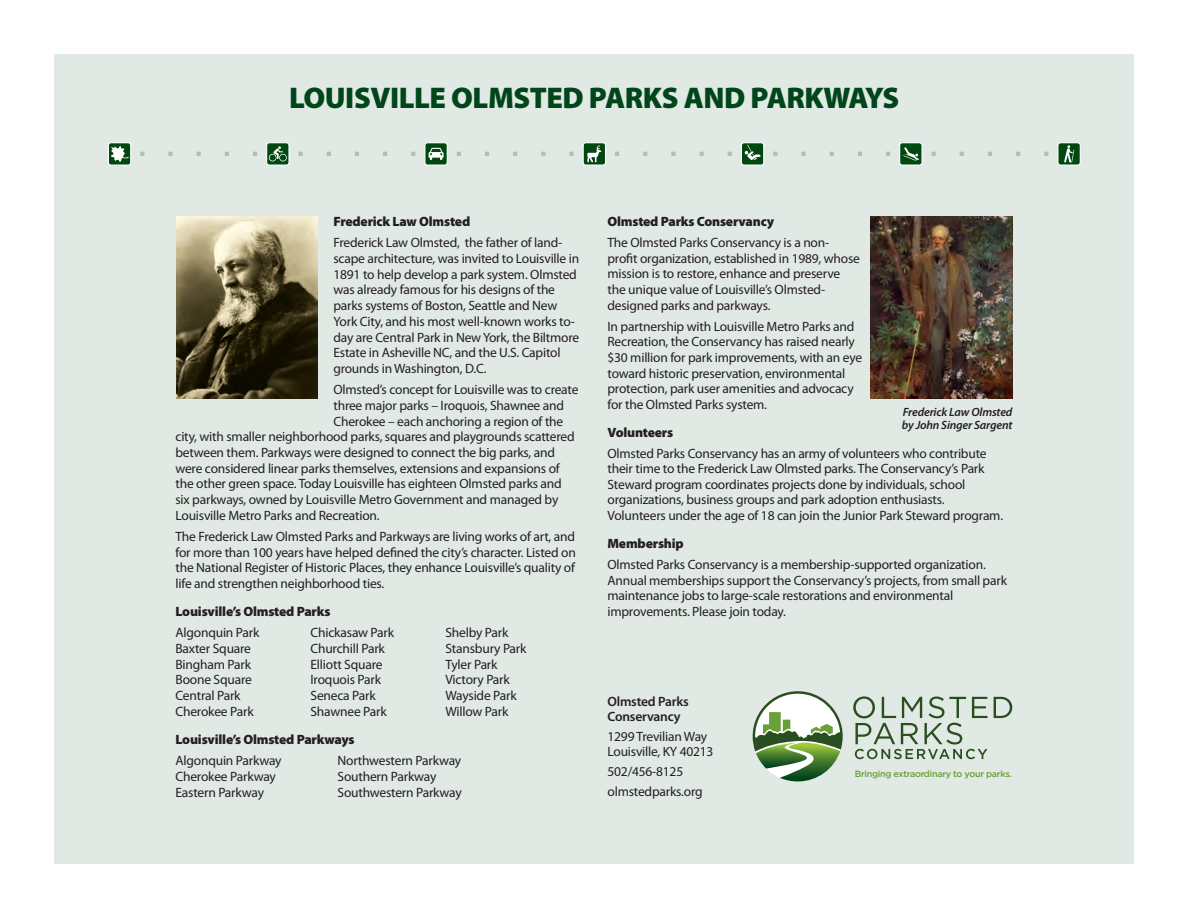
<style>
.page{position:relative;width:1188px;height:918px;background:#fff}
.page>*{position:absolute;margin:0;border:0;box-sizing:border-box;transform-origin:0 0}
.t1{font:900 30px "Myriad Pro";letter-spacing:-.015em;color:#00461a}
.t2{font:13.5px/15.6px "Myriad Pro";letter-spacing:-.015em;color:#231f20}
.t3{font:900 13.5px "Myriad Pro";letter-spacing:-.015em;color:#231f20}
.t4{font:600 13.5px/15.1px "Myriad Pro";letter-spacing:-.015em;color:#231f20}
.t5{font:italic 600 12px/13.5px "Myriad Pro";letter-spacing:-.015em;color:#231f20}
.t6{font:500 9px "Gotham";letter-spacing:-.03em;color:#699f37}
</style>
<div class="page">
<div style="left:54px;top:54px;width:1080px;height:810px;background:#e1e9e4"></div>
<div style="left:108px;top:143px;width:23px;height:22px;background:#004710;border-radius:3px"></div>
<div style="left:108px;top:142px;width:23px;height:24px;border:1px solid #fff;border-radius:3px"></div>
<svg style="left:111px;top:145px;width:18px;height:17px"></svg>
<div style="left:1058px;top:143px;width:22px;height:22px;background:#004710;border-radius:3px"></div>
<div style="left:1057px;top:142px;width:24px;height:24px;border:1px solid #fff;border-radius:3px"></div>
<svg style="left:1064px;top:145px;width:10px;height:18px"></svg>
<div style="left:425px;top:143px;width:22px;height:22px;background:#004710;border-radius:3px"></div>
<div style="left:424px;top:142px;width:24px;height:24px;border:1px solid #fff;border-radius:3px"></div>
<svg style="left:429px;top:148px;width:15px;height:12px"></svg>
<div style="left:267px;top:143px;width:22px;height:22px;background:#004710;border-radius:3px"></div>
<div style="left:266px;top:142px;width:24px;height:24px;border:1px solid #fff;border-radius:3px"></div>
<svg style="left:269px;top:146px;width:18px;height:15px"></svg>
<div style="left:900px;top:143px;width:22px;height:22px;background:#004710;border-radius:3px"></div>
<div style="left:899px;top:142px;width:24px;height:24px;border:1px solid #fff;border-radius:3px"></div>
<svg style="left:903px;top:147px;width:16px;height:14px"></svg>
<div style="left:741px;top:143px;width:23px;height:22px;background:#004710;border-radius:3px"></div>
<div style="left:741px;top:142px;width:23px;height:24px;border:1px solid #fff;border-radius:3px"></div>
<svg style="left:745px;top:145px;width:16px;height:15px"></svg>
<div style="left:583px;top:143px;width:23px;height:22px;background:#004710;border-radius:3px"></div>
<div style="left:583px;top:142px;width:23px;height:24px;border:1px solid #fff;border-radius:3px"></div>
<svg style="left:587px;top:146px;width:14px;height:16px"></svg>
<svg style="left:168px;top:152px;width:5px;height:4px"></svg>
<svg style="left:225px;top:152px;width:4px;height:4px"></svg>
<svg style="left:140px;top:152px;width:4px;height:4px"></svg>
<svg style="left:253px;top:152px;width:4px;height:4px"></svg>
<svg style="left:197px;top:152px;width:4px;height:4px"></svg>
<svg style="left:355px;top:152px;width:4px;height:4px"></svg>
<svg style="left:327px;top:152px;width:4px;height:4px"></svg>
<svg style="left:383px;top:152px;width:4px;height:4px"></svg>
<svg style="left:299px;top:152px;width:4px;height:4px"></svg>
<svg style="left:411px;top:152px;width:4px;height:4px"></svg>
<svg style="left:485px;top:152px;width:4px;height:4px"></svg>
<svg style="left:541px;top:152px;width:4px;height:4px"></svg>
<svg style="left:457px;top:152px;width:4px;height:4px"></svg>
<svg style="left:569px;top:152px;width:5px;height:4px"></svg>
<svg style="left:513px;top:152px;width:4px;height:4px"></svg>
<svg style="left:643px;top:152px;width:4px;height:4px"></svg>
<svg style="left:700px;top:152px;width:4px;height:4px"></svg>
<svg style="left:615px;top:152px;width:4px;height:4px"></svg>
<svg style="left:728px;top:152px;width:4px;height:4px"></svg>
<svg style="left:671px;top:152px;width:5px;height:4px"></svg>
<svg style="left:830px;top:152px;width:4px;height:4px"></svg>
<svg style="left:801px;top:152px;width:5px;height:4px"></svg>
<svg style="left:858px;top:152px;width:4px;height:4px"></svg>
<svg style="left:773px;top:152px;width:4px;height:4px"></svg>
<svg style="left:886px;top:152px;width:4px;height:4px"></svg>
<svg style="left:988px;top:152px;width:4px;height:4px"></svg>
<svg style="left:960px;top:152px;width:4px;height:4px"></svg>
<svg style="left:932px;top:152px;width:4px;height:4px"></svg>
<svg style="left:1044px;top:152px;width:4px;height:4px"></svg>
<svg style="left:1016px;top:152px;width:4px;height:4px"></svg>
<img style="left:176px;top:216px;width:142px;height:182px">
<img style="left:871px;top:216px;width:141px;height:182px">
<svg style="left:753px;top:691px;width:90px;height:91px"></svg>
<svg style="left:994px;top:697px;width:18px;height:21px"></svg>
<svg style="left:853px;top:696px;width:134px;height:63px"></svg>
<h1 class="t1" style="left:289px;top:81px;width:612px">LOUISVILLE OLMSTED PARKS AND PARKWAYS</h1>
<p class="t3" style="left:333px;top:214px;width:138px">Frederick Law Olmsted</p>
<p class="t2" style="left:333px;top:235px;width:247px">Frederick Law Olmsted, the father of land&shy;scape architecture, was invited to Louisville in 1891 to help develop a park system. Olmsted was already famous for his designs of the parks systems of Boston, Seattle and New York City, and his most well-known works to&shy;day are Central Park in New York, the Biltmore Estate in Asheville NC, and the U.S. Capitol grounds in Washington, D.C.</p>
<p class="t2" style="left:333px;top:382px;width:247px">Olmsted’s concept for Louisville was to create</p>
<p class="t2" style="left:333px;top:398px;width:232px">three major parks – Iroquois, Shawnee and</p>
<p class="t2" style="left:333px;top:413px;width:231px">Cherokee – each anchoring a region of the</p>
<p class="t2" style="left:176px;top:429px;width:401px">city, with smaller neighborhood parks, squares and playgrounds scattered</p>
<p class="t2" style="left:176px;top:445px;width:381px">between them. Parkways were designed to connect the big parks, and</p>
<p class="t2" style="left:176px;top:461px;width:386px">were considered linear parks themselves, extensions and expansions of</p>
<p class="t2" style="left:176px;top:476px;width:388px">the other green space. Today Louisville has eighteen Olmsted parks and</p>
<p class="t2" style="left:176px;top:492px;width:384px">six parkways, owned by Louisville Metro Government and managed by</p>
<p class="t2" style="left:176px;top:508px;width:206px">Louisville Metro Parks and Recreation.</p>
<p class="t2" style="left:176px;top:529px;width:402px;text-align:justify">The Frederick Law Olmsted Parks and Parkways are living works of art, and for more than 100 years have helped defined the city’s character. Listed on the National Register of Historic Places, they enhance Louisville’s quality of life and strengthen neighborhood ties.</p>
<p class="t3" style="left:176px;top:604px;width:156px">Louisville’s Olmsted Parks</p>
<p class="t2" style="left:176px;top:625px;width:85px">Algonquin Park</p>
<p class="t2" style="left:310px;top:625px;width:85px">Chickasaw Park</p>
<p class="t2" style="left:446px;top:625px;width:65px">Shelby Park</p>
<p class="t2" style="left:176px;top:641px;width:77px">Baxter Square</p>
<p class="t2" style="left:310px;top:641px;width:76px">Churchill Park</p>
<p class="t2" style="left:446px;top:641px;width:83px">Stansbury Park</p>
<p class="t2" style="left:176px;top:657px;width:77px">Bingham Park</p>
<p class="t2" style="left:310px;top:657px;width:74px">Elliott Square</p>
<p class="t2" style="left:446px;top:657px;width:54px">Tyler Park</p>
<p class="t2" style="left:176px;top:672px;width:78px">Boone Square</p>
<p class="t2" style="left:310px;top:672px;width:72px">Iroquois Park</p>
<p class="t2" style="left:446px;top:672px;width:66px">Victory Park</p>
<p class="t2" style="left:176px;top:688px;width:67px">Central Park</p>
<p class="t2" style="left:310px;top:688px;width:67px">Seneca Park</p>
<p class="t2" style="left:446px;top:688px;width:73px">Wayside Park</p>
<p class="t2" style="left:176px;top:704px;width:80px">Cherokee Park</p>
<p class="t2" style="left:310px;top:704px;width:78px">Shawnee Park</p>
<p class="t2" style="left:446px;top:704px;width:64px">Willow Park</p>
<p class="t3" style="left:176px;top:732px;width:180px">Louisville’s Olmsted Parkways</p>
<p class="t2" style="left:176px;top:753px;width:108px">Algonquin Parkway</p>
<p class="t2" style="left:338px;top:753px;width:125px">Northwestern Parkway</p>
<p class="t2" style="left:176px;top:769px;width:102px">Cherokee Parkway</p>
<p class="t2" style="left:338px;top:769px;width:101px">Southern Parkway</p>
<p class="t2" style="left:176px;top:784px;width:90px">Eastern Parkway</p>
<p class="t2" style="left:338px;top:784px;width:126px">Southwestern Parkway</p>
<p class="t3" style="left:608px;top:214px;width:168px">Olmsted Parks Conservancy</p>
<p class="t2" style="left:608px;top:235px;width:254px">The Olmsted Parks Conservancy is a non&shy;profit organization, established in 1989, whose mission is to restore, enhance and preserve the unique value of Louisville’s Olmsted&shy;designed parks and parkways.</p>
<p class="t2" style="left:608px;top:319px;width:256px">In partnership with Louisville Metro Parks and Recreation, the Conservancy has raised nearly $30 million for park improvements, with an eye toward historic preservation, environmental protection, park user amenities and advocacy for the Olmsted Parks system.</p>
<p class="t3" style="left:608px;top:424px;width:67px">Volunteers</p>
<p class="t2" style="left:608px;top:446px;width:397px">Olmsted Parks Conservancy has an army of volunteers who contribute their time to the Frederick Law Olmsted parks. The Conservancy’s Park Steward program coordinates projects done by individuals, school organizations, business groups and park adoption enthusiasts.<br>Volunteers under the age of 18 can join the Junior Park Steward program.</p>
<p class="t3" style="left:608px;top:536px;width:78px">Membership</p>
<p class="t2" style="left:608px;top:557px;width:401px">Olmsted Parks Conservancy is a membership-supported organization.<br>Annual memberships support the Conservancy’s projects, from small park maintenance jobs to large-scale restorations and environmental improvements. Please join today.</p>
<p class="t5" style="left:902px;top:405px;width:112px">Frederick Law Olmsted by John Singer Sargent</p>
<p class="t4" style="left:608px;top:694px;width:83px">Olmsted Parks<br>Conservancy</p>
<p class="t2" style="left:608px;top:729px;width:107px;line-height:15.1px">1299 Trevilian Way<br>Louisville, KY 40213</p>
<p class="t2" style="left:608px;top:762px;width:97px;line-height:20.2px">502/456-8125 olmstedparks.org</p>
<p class="t6" style="left:855px;top:767px;width:159px">Bringing extraordinary to your parks.</p>
</div>
